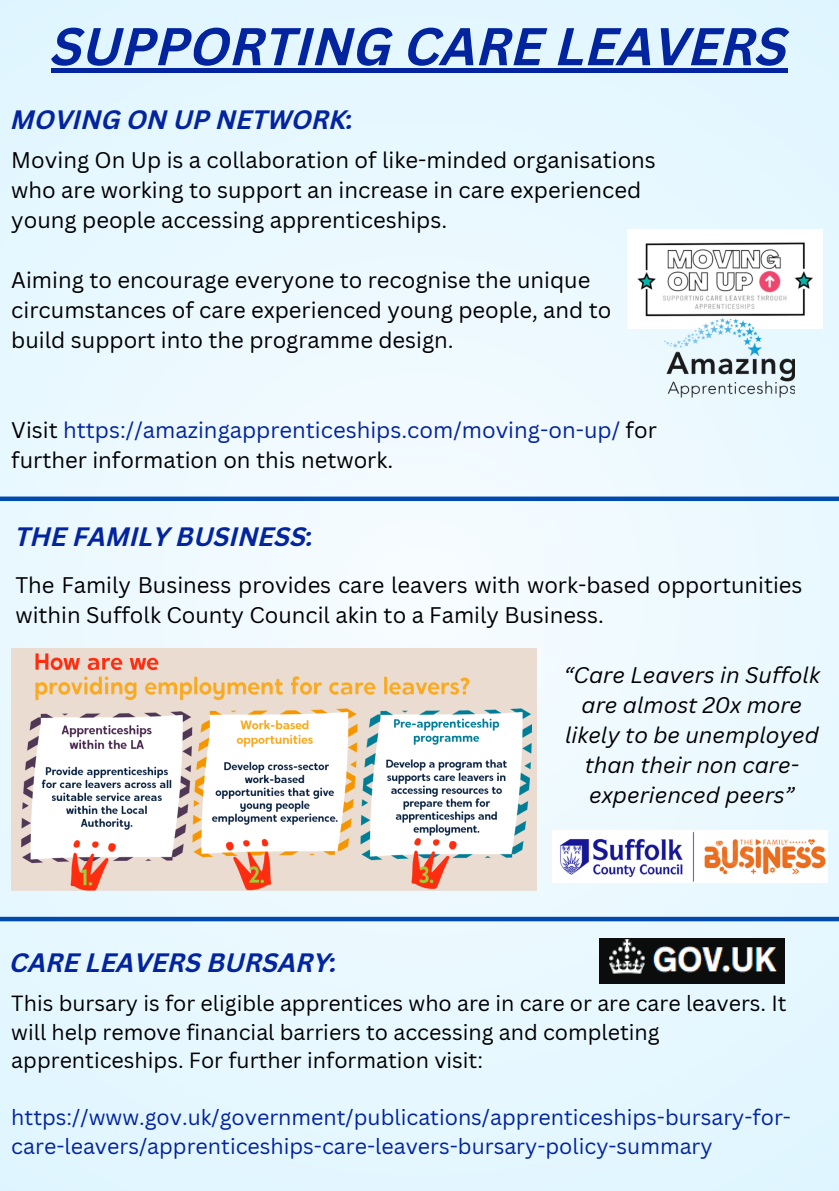
<style>
.page{position:relative;width:839px;height:1191px;background:#fff}
.page>*{position:absolute;margin:0;border:0;box-sizing:border-box;transform-origin:0 0}
.t1{font:italic 700 52px "Canva Sans";color:#03249f}
.t2{font:italic 700 26px "Canva Sans";color:#03249f}
.t3{font:22px/30px "Canva Sans";color:#000}
.t4{font:italic 22px/30px "Canva Sans";color:#000;text-align:center}
.t5{font:22px/30px "Canva Sans";color:#03249f}
.t6{font:21.4px/28.4px "Canva Sans";color:#000}
.t7{font:21.4px/28.4px "Canva Sans";color:#03249f}
.s1{color:#000}
</style>
<div class="page">
<div style="left:0;top:0;width:838px;height:1191px;background:#e9f8ff"></div>
<img style="left:627px;top:230px;width:195px;height:99px">
<img style="left:661px;top:315px;width:133px;height:83px">
<img style="left:11px;top:649px;width:525px;height:241px">
<hr style="left:0;top:917px;width:838px;height:4px;background:#004aad">
<hr style="left:0;top:497px;width:838px;height:4px;background:#004aad">
<img style="left:600px;top:939px;width:184px;height:45px">
<img style="left:552px;top:830px;width:275px;height:53px">
<div style="left:52px;top:68px;width:735px;height:5px;background:#03249f"></div>
<p class="t1" style="left:52px;top:25px;width:737px">SUPPORTING CARE LEAVERS</p>
<p class="t2" style="left:11px;top:110px;width:344px">MOVING ON UP NETWORK:</p>
<h1 class="t3" style="left:11px;top:145px;width:646px">Moving On Up is a collaboration of like-minded organisations who are working to support an increase in care experienced young people accessing apprenticeships.</h1>
<h2 class="t3" style="left:11px;top:265px;width:601px">Aiming to encourage everyone to recognise the unique circumstances of care experienced young people, and to build support into the programme design.</h2>
<p class="t5" style="left:11px;top:415px;width:647px"><span class="s1">Visit</span> https://amazingapprenticeships.com/moving-on-up/ <span class="s1">for further information on this network.</span></p>
<p class="t2" style="left:15px;top:526px;width:299px">THE FAMILY BUSINESS:</p>
<p class="t3" style="left:15px;top:569px;width:788px">The Family Business provides care leavers with work-based opportunities within Suffolk County Council akin to a Family Business.</p>
<p class="t4" style="left:564px;top:659px;width:258px">“Care Leavers in Suffolk are almost 20x more likely to be unemployed than their non care&shy;experienced peers”</p>
<p class="t2" style="left:10px;top:953px;width:328px">CARE LEAVERS BURSARY:</p>
<h2 class="t6" style="left:11px;top:989px;width:776px">This bursary is for eligible apprentices who are in care or are care leavers. It will help remove financial barriers to accessing and completing apprenticeships. For further information visit:</h2>
<p class="t7" style="left:11px;top:1103px;width:781px">https://www.gov.uk/government/publications/apprenticeships-bursary-for&shy;care-leavers/apprenticeships-care-leavers-bursary-policy-summary</p>
</div>
